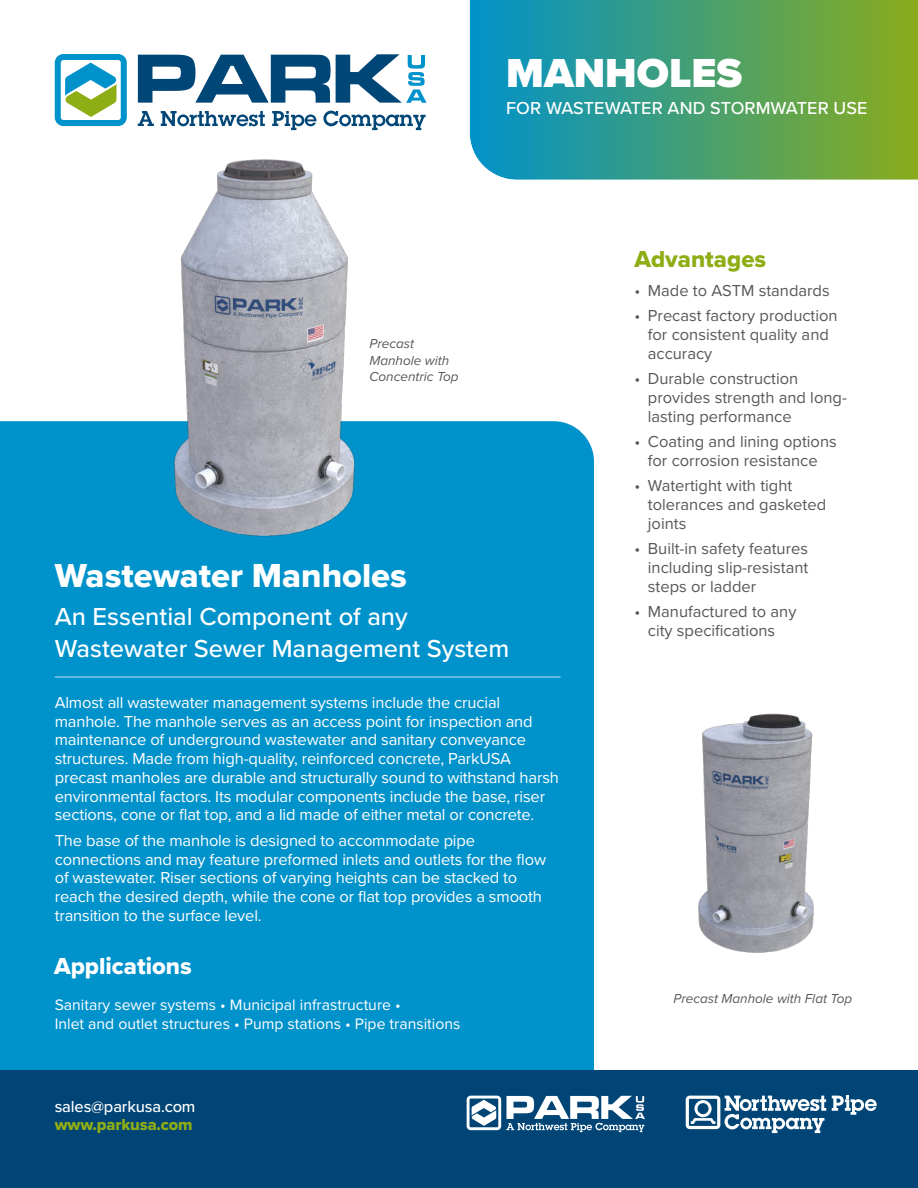
<style>
.page{position:relative;width:918px;height:1188px;background:#fff}
.page>*{position:absolute;margin:0;border:0;box-sizing:border-box;transform-origin:0 0}
.t1{font:900 42px "Proxima Nova";color:#fff}
.t2{font:34.5px "Proxima Nova Extrabld";color:#fff}
.t3{font:500 25.5px/31.5px "Proxima Nova";color:#fff}
.t4{font:24px "Proxima Nova Extrabld";color:#fff}
.t5{font:24px "Proxima Nova Extrabld";color:#8fad15}
.t6{font:500 18px "Proxima Nova";letter-spacing:.005em;color:#fff}
.t7{font:16.5px/18.8px "Proxima Nova";letter-spacing:-.01em;color:#fff}
.t8{font:16.5px/18.8px "Proxima Nova";color:#57585a}
.t9{font:500 16.5px "Proxima Nova";letter-spacing:-.01em;color:#fff}
.t10{font:16.5px "Proxima Nova Extrabld";letter-spacing:-.01em;color:#8fad15}
.t11{font:15.75px/18.8px "Proxima Nova";color:#fff}
.t12{font:italic 13.5px/16.5px "Proxima Nova";color:#57585a}
</style>
<div class="page">
<img style="left:698px;top:713px;width:116px;height:240px">
<div style="left:0;top:421px;width:594px;height:650px;background:#0092cb"></div>
<svg style="left:470px;top:0;width:448px;height:180px;background:#469f74"></svg>
<svg style="left:138px;top:54px;width:289px;height:49px"></svg>
<svg style="left:138px;top:111px;width:16px;height:15px"></svg>
<svg style="left:161px;top:111px;width:104px;height:15px"></svg>
<svg style="left:272px;top:111px;width:44px;height:19px"></svg>
<svg style="left:323px;top:111px;width:103px;height:19px"></svg>
<svg style="left:55px;top:54px;width:72px;height:72px"></svg>
<img style="left:118px;top:159px;width:261px;height:414px">
<div style="left:0;top:1071px;width:918px;height:117px;background:#004576"></div>
<svg style="left:467px;top:1096px;width:178px;height:36px"></svg>
<svg style="left:686px;top:1096px;width:140px;height:37px"></svg>
<svg style="left:832px;top:1096px;width:45px;height:19px"></svg>
<hr style="left:55px;top:676px;width:506px;height:2px;background:#fff">
<h1 class="t1" style="left:506px;top:56px;width:238px">MANHOLES</h1>
<p class="t6" style="left:506px;top:100px;width:363px">FOR WASTEWATER AND STORMWATER USE</p>
<p class="t12" style="left:369px;top:336px;width:91px">Precast<br>Manhole with<br>Concentric Top</p>
<h2 class="t2" style="left:55px;top:561px;width:354px">Wastewater Manholes</h2>
<h3 class="t3" style="left:55px;top:603px;width:456px">An Essential Component of any<br>Wastewater Sewer Management System</h3>
<p class="t7" style="left:55px;top:694px;width:506px">Almost all wastewater management systems include the crucial manhole. The manhole serves as an access point for inspection and maintenance of underground wastewater and sanitary conveyance structures. Made from high-quality, reinforced concrete, ParkUSA precast manholes are durable and structurally sound to withstand harsh environmental factors. Its modular components include the base, riser sections, cone or flat top, and a lid made of either metal or concrete.</p>
<p class="t7" style="left:55px;top:832px;width:493px">The base of the manhole is designed to accommodate pipe connections and may feature preformed inlets and outlets for the flow of wastewater. Riser sections of varying heights can be stacked to reach the desired depth, while the cone or flat top provides a smooth transition to the surface level.</p>
<h3 class="t4" style="left:54px;top:956px;width:139px">Applications</h3>
<p class="t11" style="left:55px;top:996px;width:407px">Sanitary sewer systems • Municipal infrastructure •<br>Inlet and outlet structures • Pump stations • Pipe transitions</p>
<p class="t9" style="left:55px;top:1099px;width:142px">sales@parkusa.com</p>
<p class="t10" style="left:55px;top:1117px;width:140px">www.parkusa.com</p>
<h3 class="t5" style="left:634px;top:249px;width:133px">Advantages</h3>
<p class="t8" style="left:634px;top:282px;width:197px">• Made to ASTM standards</p>
<p class="t8" style="left:648px;top:307px;width:191px;text-indent:-14px">• Precast factory production for consistent quality and accuracy</p>
<p class="t8" style="left:648px;top:370px;width:201px;text-indent:-14px">• Durable construction provides strength and long&shy;lasting performance</p>
<p class="t8" style="left:634px;top:433px;width:204px;text-align:center">• Coating and lining options for corrosion resistance</p>
<p class="t8" style="left:648px;top:477px;width:180px;text-indent:-14px">• Watertight with tight tolerances and gasketed joints</p>
<p class="t8" style="left:648px;top:540px;width:162px;text-align:justify;text-indent:-14px">• Built-in safety features including slip-resistant steps or ladder</p>
<p class="t8" style="left:634px;top:603px;width:164px;text-align:center">• Manufactured to any city specifications</p>
<p class="t12" style="left:673px;top:991px;width:180px">Precast Manhole with Flat Top</p>
</div>
